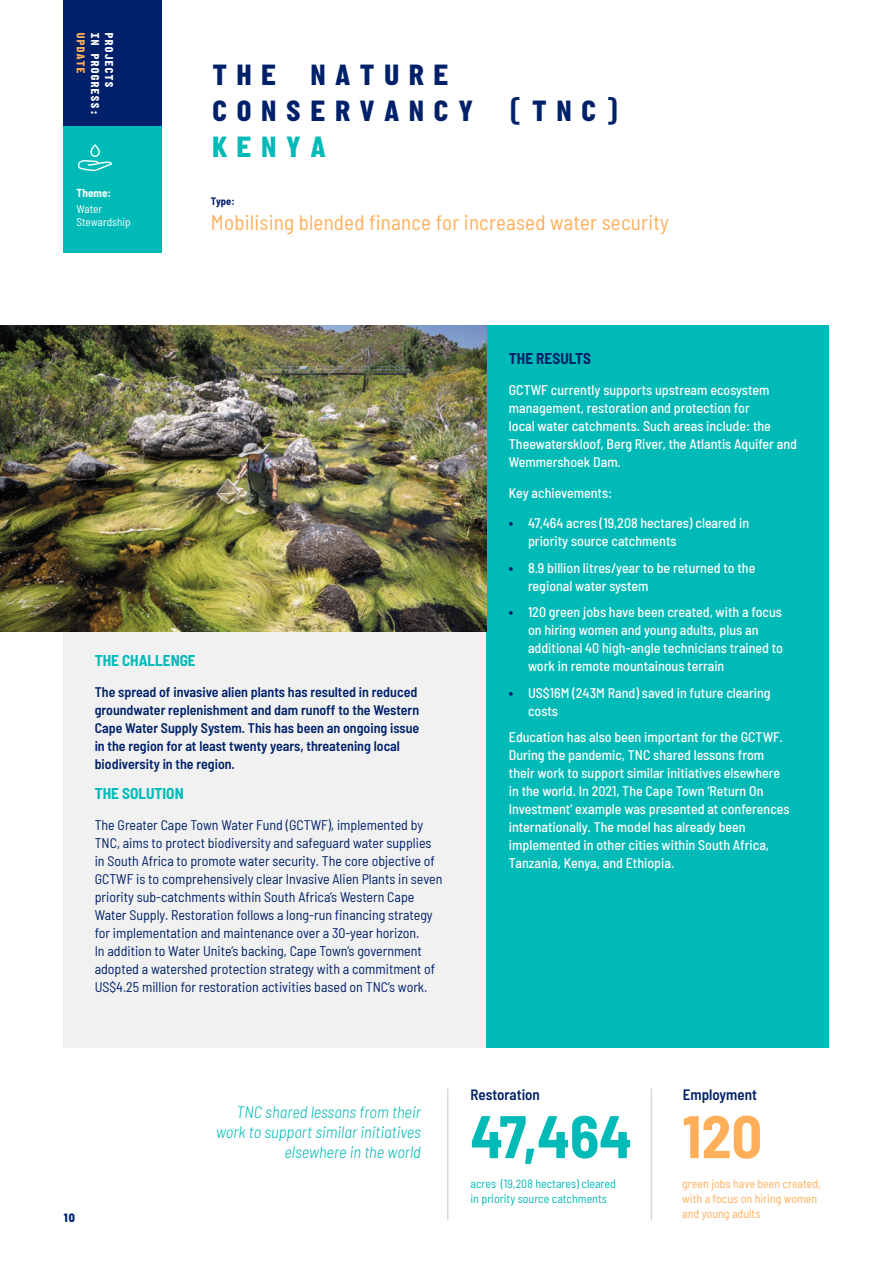
<style>
.page{position:relative;width:893px;height:1263px;background:#fff}
.page>*{position:absolute;margin:0;border:0;box-sizing:border-box;transform-origin:0 0}
.t1{font:700 semi-condensed 60px "Barlow";color:#00bab7}
.t2{font:800 30px/36px "Italian Plate No 2 Mono";letter-spacing:.22em;color:#002169}
.t3{font:800 30px "Italian Plate No 2 Mono";letter-spacing:.22em;color:#00bab7}
.t4{font:semi-condensed 21px "Barlow";letter-spacing:.01em;color:#ffaf5a}
.t5{font:italic 300 semi-condensed 16.5px/19.8px "Barlow";color:#00bab7;text-align:right}
.t6{font:700 semi-condensed 15.3px "Barlow";color:#00bab7}
.t7{font:700 semi-condensed 15.3px "Barlow";color:#002169}
.t8{font:600 semi-condensed 15px "Barlow";color:#002169}
.t9{font:500 semi-condensed 13.95px/18px "Barlow";color:#fff}
.t10{font:semi-condensed 13.95px/18px "Barlow";color:#002169}
.t11{font:600 semi-condensed 13.95px/18px "Barlow";color:#002169}
.t12{font:semi-condensed 12px/15px "Barlow";color:#ffaf5a}
.t13{font:semi-condensed 12px/15px "Barlow";color:#00bab7}
.t14{font:800 semi-condensed 12px "Barlow";color:#002169}
.t15{font:800 11.7px "Italian Plate No 2 Mono";color:#fff}
.t16{font:800 11.7px "Italian Plate No 2 Mono";color:#ffaf5a}
.t17{font:semi-condensed 11.25px/13.5px "Barlow";color:#fff}
.t18{font:700 semi-condensed 11.25px "Barlow";color:#fff}
.t19{font:700 semi-condensed 10.5px "Barlow";color:#002169}
.s1{font-weight:700;font-size:14.25px;color:#002169}
.s2{color:#ffaf5a}
</style>
<div class="page">
<div style="left:64px;top:325px;width:765px;height:723px;background:#f1f1f1"></div>
<hr style="left:447px;top:1089px;width:1px;height:131px;background:#d6d6d6">
<hr style="left:651px;top:1089px;width:1px;height:131px;background:#d6d6d6">
<div style="left:64px;top:0;width:98px;height:127px;background:#002169"></div>
<div style="left:64px;top:126px;width:98px;height:127px;background:#00bab7"></div>
<div style="left:486px;top:325px;width:343px;height:723px;background:#00bab7"></div>
<img style="left:0;top:325px;width:486px;height:306px">
<svg style="left:78px;top:144px;width:34px;height:27px"></svg>
<p class="t16" style="left:87px;top:32px;width:44px;rotate:90deg">UPDATE</p>
<p class="t15" style="left:101px;top:32px;width:86px;rotate:90deg">IN PROGRESS:</p>
<p class="t15" style="left:115px;top:32px;width:58px;rotate:90deg">PROJECTS</p>
<p class="t18" style="left:77px;top:185px;width:36px">Theme:</p>
<p class="t17" style="left:77px;top:201px;width:55px">Water<br>Stewardship</p>
<h2 class="t2" style="left:211px;top:57px;width:413px">THE NATURE<br>CONSERVANCY (TNC)</h2>
<h2 class="t3" style="left:211px;top:130px;width:118px">KENYA</h2>
<p class="t19" style="left:211px;top:193px;width:25px">Type:</p>
<h3 class="t4" style="left:211px;top:207px;width:459px">Mobilising blended finance for increased water security</h3>
<p class="t6" style="left:95px;top:649px;width:103px">THE CHALLENGE</p>
<p class="t11" style="left:95px;top:682px;width:326px">The spread of invasive alien plants has resulted in reduced groundwater replenishment and dam runoff to the Western Cape Water Supply System. This has been an ongoing issue in the region for at least twenty years, threatening local biodiversity in the region.</p>
<p class="t6" style="left:95px;top:783px;width:91px">THE SOLUTION</p>
<p class="t10" style="left:95px;top:815px;width:349px">The Greater Cape Town Water Fund (GCTWF), implemented by TNC, aims to protect biodiversity and safeguard water supplies in South Africa to promote water security. The core objective of GCTWF is to comprehensively clear Invasive Alien Plants in seven priority sub-catchments within South Africa’s Western Cape Water Supply. Restoration follows a long-run financing strategy for implementation and maintenance over a 30-year horizon.<br>In addition to Water Unite’s backing, Cape Town’s government adopted a watershed protection strategy with a commitment of US$4.25 million for restoration activities based on TNC’s work.</p>
<p class="t7" style="left:509px;top:347px;width:84px">THE RESULTS</p>
<p class="t9" style="left:509px;top:380px;width:290px">GCTWF currently supports upstream ecosystem management, restoration and protection for<br>local water catchments. Such areas include: the Theewaterskloof, Berg River, the Atlantis Aquifer and Wemmershoek Dam.</p>
<p class="t9" style="left:509px;top:482px;width:105px">Key achievements:</p>
<p class="t9" style="left:528px;top:513px;width:223px;text-indent:-19px"><span class="s1">•</span> 47,464 acres (19,208 hectares) cleared in priority source catchments</p>
<p class="t9" style="left:528px;top:558px;width:229px;text-indent:-19px"><span class="s1">•</span> 8.9 billion litres/year to be returned to the regional water system</p>
<p class="t9" style="left:528px;top:602px;width:257px;text-indent:-19px"><span class="s1">•</span> 120 green jobs have been created, with a focus on hiring women and young adults, plus an additional 40 high-angle technicians trained to work in remote mountainous terrain</p>
<p class="t9" style="left:528px;top:683px;width:244px;text-indent:-19px"><span class="s1">•</span> US$16M (243M Rand) saved in future clearing costs</p>
<p class="t9" style="left:509px;top:727px;width:282px">Education has also been important for the GCTWF.<br>During the pandemic, TNC shared lessons from their work to support similar initiatives elsewhere in the world. In 2021, The Cape Town ‘Return On Investment’ example was presented at conferences internationally. The model has already been implemented in other cities within South Africa, Tanzania, Kenya, and Ethiopia.</p>
<p class="t14" style="left:64px;top:1209px;width:13px">10</p>
<p class="t5" style="left:216px;top:1101px;width:206px">TNC shared lessons from their work to support similar initiatives elsewhere in the world</p>
<p class="t8" style="left:470px;top:1083px;width:71px">Restoration</p>
<p class="t8" style="left:683px;top:1083px;width:76px">Employment</p>
<h1 class="t1" style="left:470px;top:1093px;width:293px">47,464 <span class="s2">120</span></h1>
<p class="t13" style="left:470px;top:1175px;width:147px">acres (19,208 hectares) cleared in priority source catchments</p>
<p class="t12" style="left:682px;top:1175px;width:140px">green jobs have been created, with a focus on hiring women and young adults</p>
</div>
